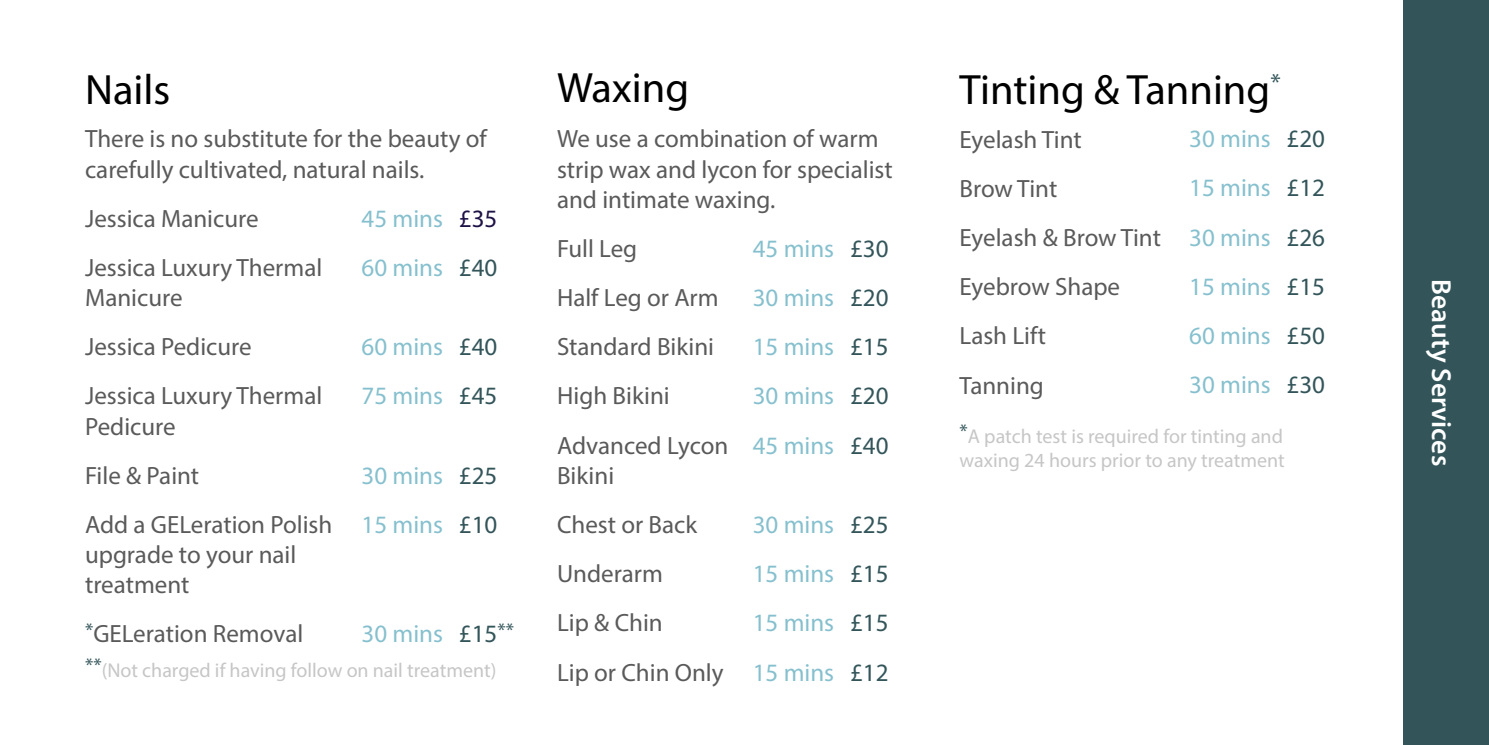
<style>
.page{position:relative;width:1489px;height:745px;background:#fff}
.page>*{position:absolute;margin:0;border:0;box-sizing:border-box;transform-origin:0 0}
.t1{font:42.5px "Myriad Pro";color:#000}
.t2{font:600 27.5px "Myriad Pro";color:#fff}
.t3{font:25px/49.2px "Myriad Pro";color:#5a5a5a}
.t4{font:25px/49.2px "Myriad Pro";color:#86c0ce}
.t5{font:20px/24px "Myriad Pro";color:#c6c6c6}
.s1{color:#1e1246}
.s2{color:#33555a}
</style>
<div class="page">
<div style="left:1403px;top:0;width:85px;height:744px;background:#33555a"></div>
<h1 class="t1" style="left:85px;top:63px;width:87px">Nails</h1>
<p class="t3" style="left:85px;top:124px;width:403px;line-height:30px">There is no substitute for the beauty of carefully cultivated, natural nails.</p>
<p class="t3" style="left:85px;top:193px;width:239px">Jessica Manicure<br>Jessica Luxury Thermal</p>
<p class="t3" style="left:85px;top:272px;width:239px">Manicure<br>Jessica Pedicure<br>Jessica Luxury Thermal</p>
<p class="t3" style="left:85px;top:401px;width:249px">Pedicure<br>File &amp; Paint<br>Add a GELeration Polish</p>
<p class="t3" style="left:85px;top:539px;width:213px;line-height:30px">upgrade to your nail treatment</p>
<p class="t3" style="left:85px;top:608px;width:220px"><sup>*</sup>GELeration Removal</p>
<p class="t5" style="left:85px;top:657px;width:413px"><sup>**</sup>(Not charged if having follow on nail treatment)</p>
<p class="t4" style="left:361px;top:193px;width:137px">45 mins <span class="s1">£35<br></span>60 mins <span class="s2">£40</span></p>
<p class="t4" style="left:361px;top:321px;width:137px">60 mins <span class="s2">£40<br></span>75 mins <span class="s2">£45</span></p>
<p class="t4" style="left:361px;top:450px;width:137px">30 mins <span class="s2">£25<br></span>15 mins <span class="s2">£10</span></p>
<p class="t4" style="left:361px;top:608px;width:154px">30 mins <span class="s2">£15</span><sup>**</sup></p>
<h1 class="t1" style="left:557px;top:62px;width:134px">Waxing</h1>
<p class="t3" style="left:557px;top:124px;width:337px;line-height:30px">We use a combination of warm strip wax and lycon for specialist and intimate waxing.</p>
<p class="t3" style="left:557px;top:223px;width:173px">Full Leg<br>Half Leg or Arm<br>Standard Bikini<br>High Bikini<br>Advanced Lycon</p>
<p class="t3" style="left:557px;top:450px;width:168px">Bikini<br>Chest or Back<br>Underarm<br>Lip &amp; Chin<br>Lip or Chin Only</p>
<p class="t4" style="left:752px;top:223px;width:137px;text-align:justify">45 mins <span class="s2">£30<br></span>30 mins <span class="s2">£20<br></span>15 mins <span class="s2">£15<br></span>30 mins <span class="s2">£20<br></span>45 mins <span class="s2">£40</span></p>
<p class="t4" style="left:752px;top:499px;width:137px;text-align:justify">30 mins <span class="s2">£25<br></span>15 mins <span class="s2">£15<br></span>15 mins <span class="s2">£15<br></span>15 mins <span class="s2">£12</span></p>
<h1 class="t1" style="left:959px;top:63px;width:323px">Tinting &amp; Tanning<sup>*</sup></h1>
<p class="t4" style="left:1189px;top:113px;width:137px;text-align:justify">30 mins <span class="s2">£20<br></span>15 mins <span class="s2">£12<br></span>30 mins <span class="s2">£26<br></span>15 mins <span class="s2">£15<br></span>60 mins <span class="s2">£50<br></span>30 mins <span class="s2">£30</span></p>
<p class="t3" style="left:959px;top:114px;width:203px">Eyelash Tint<br>Brow Tint<br>Eyelash &amp; Brow Tint<br>Eyebrow Shape<br>Lash Lift<br>Tanning</p>
<p class="t5" style="left:959px;top:423px;width:327px"><sup>*</sup>A patch test is required for tinting and waxing 24 hours prior to any treatment</p>
<p class="t2" style="left:1458px;top:279px;width:188px;rotate:90deg">Beauty Services</p>
</div>
